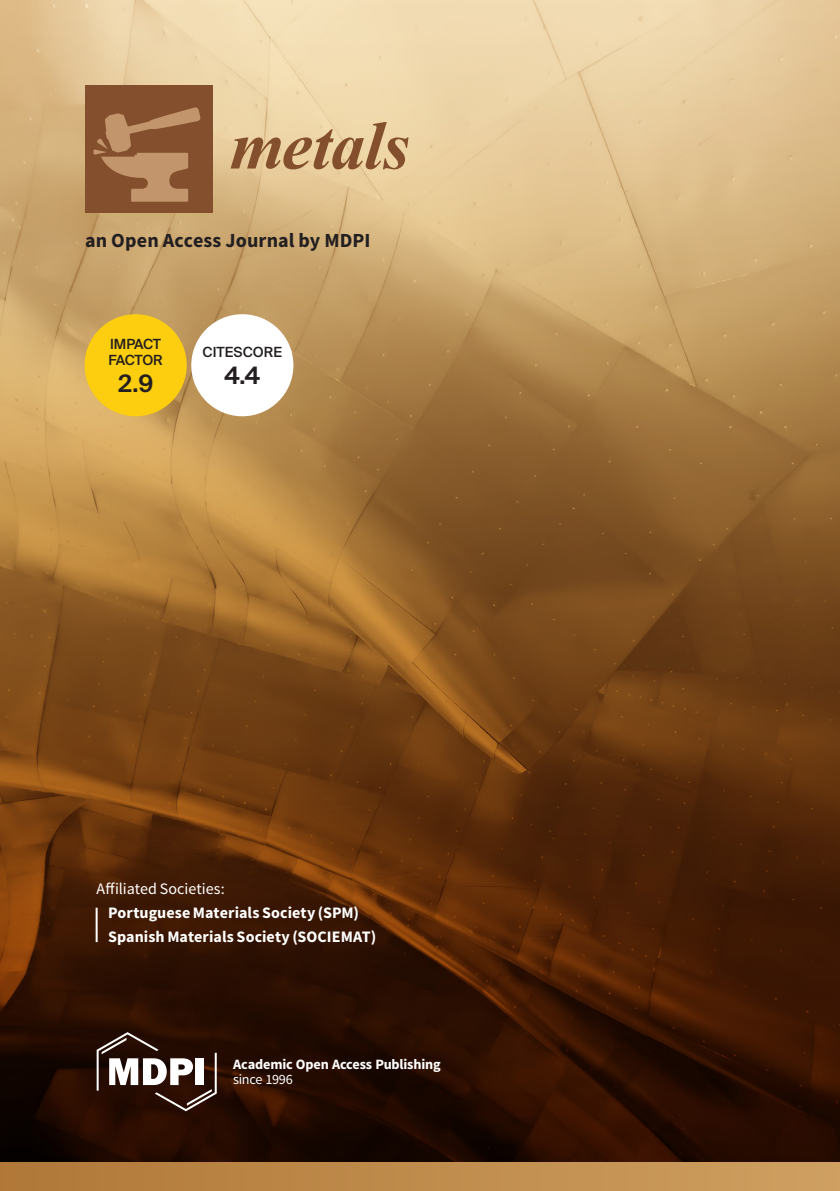
<style>
.page{position:relative;width:840px;height:1191px;background:#fff}
.page>*{position:absolute;margin:0;border:0;box-sizing:border-box;transform-origin:0 0}
.t1{font:italic 700 68.6px "Times New Roman";letter-spacing:-.01em;color:#834f2c}
.Heading_2{font:600 24px "Suisse Intl";color:#231f20}
.Text_Source_Blocksat{font:700 20px "Source Sans Pro";letter-spacing:.005em;color:#231f20}
.Partner_Affiliation{font:700 16px "Source Sans Pro";letter-spacing:.005em;color:#fff}
.t2{font:16px "Source Sans Pro";color:#fff}
.t3{font:700 14.2px/14.8px "Source Sans Pro";letter-spacing:-.01em;color:#fff}
.Heading_1{font:500 14px/16px "Suisse Intl";letter-spacing:-.03em;color:#231f20}
.Heading_1-2{font:500 14px "Suisse Intl";color:#231f20}
.s1{font-weight:400}
</style>
<div class="page">
<img style="left:0;top:0;width:839px;height:1162px">
<div style="left:85px;top:85px;width:128px;height:128px;background:#834f2c"></div>
<svg style="left:93px;top:107px;width:107px;height:95px"></svg>
<div style="left:0;top:1162px;width:839px;height:29px;background:linear-gradient(to right,#b07838,#cea061)"></div>
<svg style="left:97px;top:1032px;width:120px;height:79px"></svg>
<hr style="left:96px;top:907px;width:2px;height:35px;background:#fff">
<div style="left:191px;top:314px;width:102px;height:102px;background:#fff;border-radius:50%"></div>
<div style="left:84px;top:314px;width:103px;height:102px;background:#fcce0f;border-radius:50%"></div>
<p class="t1" style="left:230px;top:98px;width:181px">metals</p>
<p class="Text_Source_Blocksat" style="left:85px;top:227px;width:287px">an Open Access Journal by MDPI</p>
<p class="Heading_1" style="left:108px;top:336px;width:56px">IMPACT<br>FACTOR</p>
<p class="Heading_2" style="left:118px;top:370px;width:37px">2.9</p>
<p class="Heading_1-2" style="left:202px;top:344px;width:81px">CITESCORE</p>
<p class="Heading_2" style="left:224px;top:361px;width:37px">4.4</p>
<p class="t2" style="left:97px;top:879px;width:129px">Affiliated Societies:</p>
<p class="Partner_Affiliation" style="left:108px;top:902px;width:252px">Portuguese Materials Society (SPM)</p>
<p class="Partner_Affiliation" style="left:108px;top:925px;width:270px">Spanish Materials Society (SOCIEMAT)</p>
<p class="t3" style="left:233px;top:1057px;width:209px">Academic Open Access Publishing <span class="s1">since 1996</span></p>
</div>
